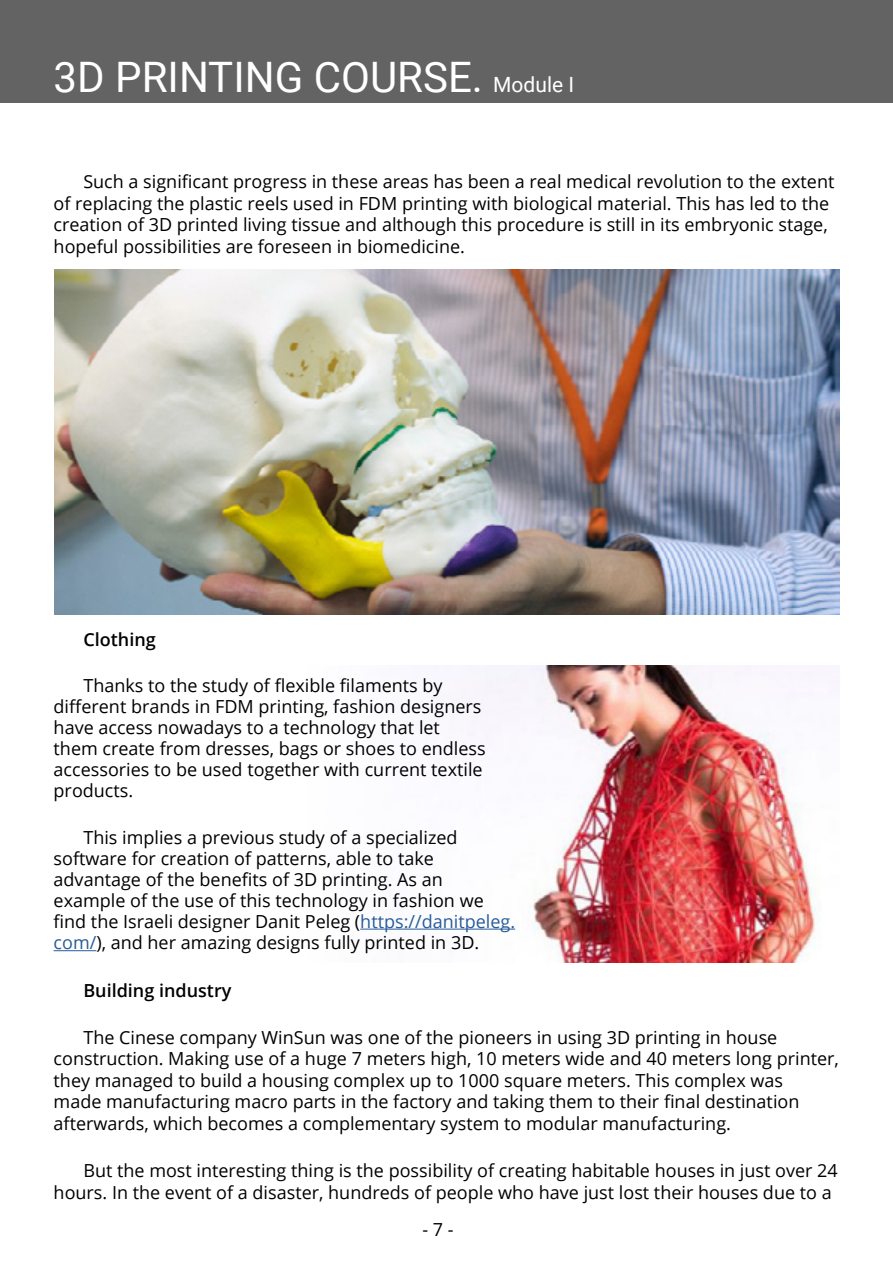
<style>
.page{position:relative;width:893px;height:1263px;background:#fff}
.page>*{position:absolute;margin:0;border:0;box-sizing:border-box;transform-origin:0 0}
.t1{font:42px "Roboto";color:#fff}
.t2{font:18px/21.6px "Open Sans";color:#000}
.t3{font:600 18px "Open Sans";color:#000}
.s1{font-size:21px}
.s2{color:#275b9b}
</style>
<div class="page">
<div style="left:0;top:0;width:893px;height:103px;background:#646363"></div>
<img style="left:54px;top:665px;width:786px;height:297px">
<hr style="left:360px;top:929px;width:155px;height:1px;background:#275b9b">
<hr style="left:54px;top:950px;width:42px;height:1px;background:#275b9b">
<img style="left:54px;top:270px;width:785px;height:344px">
<h1 class="t1" style="left:54px;top:48px;width:522px">3D PRINTING COURSE. <span class="s1">Module I</span></h1>
<p class="t2" style="left:54px;top:170px;width:782px;text-indent:30px">Such a significant progress in these areas has been a real medical revolution to the extent of replacing the plastic reels used in FDM printing with biological material. This has led to the creation of 3D printed living tissue and although this procedure is still in its embryonic stage, hopeful possibilities are foreseen in biomedicine.</p>
<p class="t3" style="left:83px;top:627px;width:74px">Clothing</p>
<p class="t2" style="left:54px;top:675px;width:434px;line-height:21px;text-indent:30px">Thanks to the study of flexible filaments by different brands in FDM printing, fashion designers have access nowadays to a technology that let them create from dresses, bags or shoes to endless accessories to be used together with current textile products.</p>
<p class="t2" style="left:54px;top:826px;width:463px;line-height:21.1px;text-indent:30px">This implies a previous study of a specialized software for creation of patterns, able to take advantage of the benefits of 3D printing. As an example of the use of this technology in fashion we find the Israeli designer Danit Peleg (<span class="s2">https://danitpeleg. com/</span>), and her amazing designs fully printed in 3D.</p>
<p class="t3" style="left:83px;top:978px;width:150px">Building industry</p>
<p class="t2" style="left:54px;top:1026px;width:787px;text-indent:30px">The Cinese company WinSun was one of the pioneers in using 3D printing in house construction. Making use of a huge 7 meters high, 10 meters wide and 40 meters long printer, they managed to build a housing complex up to 1000 square meters. This complex was<br>made manufacturing macro parts in the factory and taking them to their final destination afterwards, which becomes a complementary system to modular manufacturing.</p>
<p class="t2" style="left:54px;top:1159px;width:786px;text-indent:30px">But the most interesting thing is the possibility of creating habitable houses in just over 24 hours. In the event of a disaster, hundreds of people who have just lost their houses due to a</p>
<p class="t2" style="left:422px;top:1218px;width:33px">- 7 -</p>
</div>
